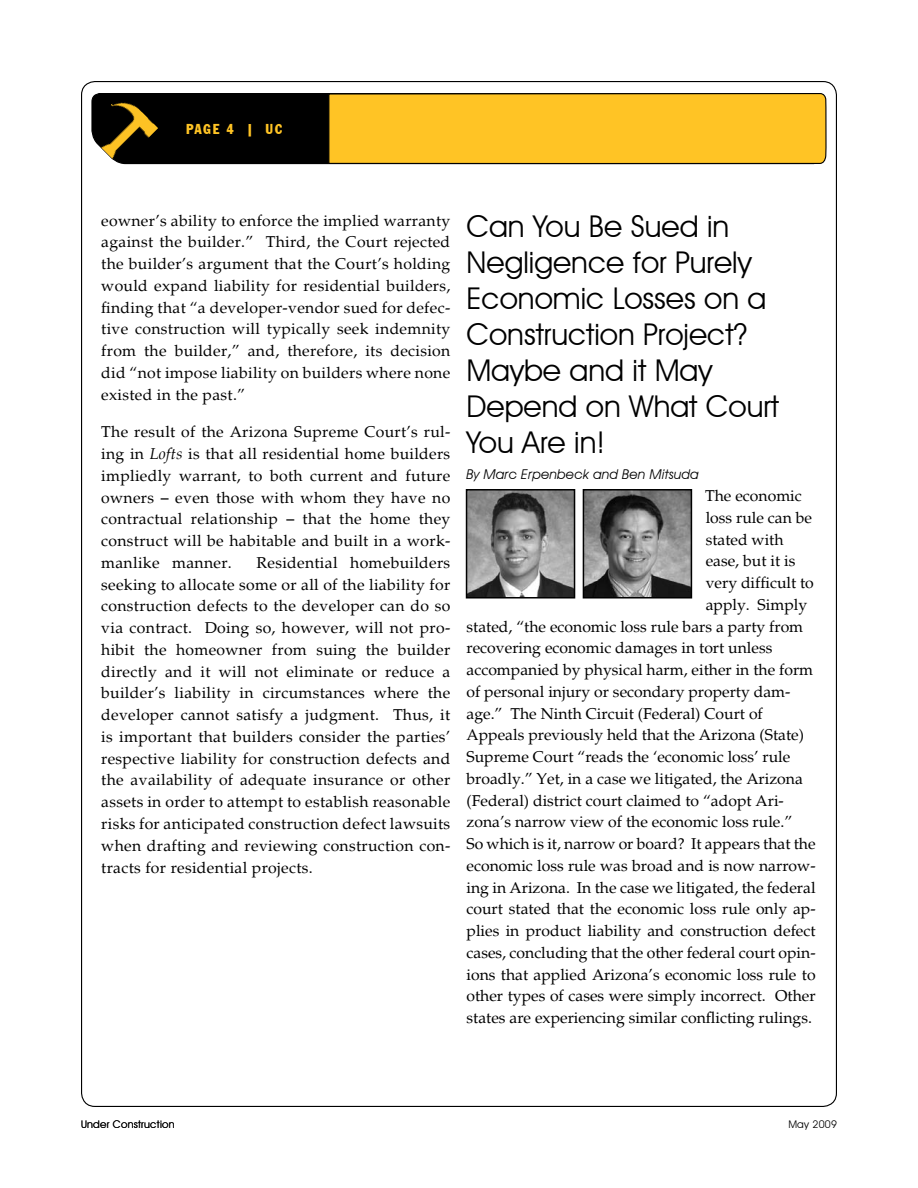
<style>
.page{position:relative;width:918px;height:1188px;background:#fff}
.page>*{position:absolute;margin:0;border:0;box-sizing:border-box;transform-origin:0 0}
.t1{font:30px/36px "Avant Garde IT Cby BT";color:#000}
.t2{font:15.75px/21.8px "Palatino";color:#000;text-align:justify}
.t3{font:15px "Franklin Cond Gothic";letter-spacing:.09em;color:#ffc425}
.t4{font:italic 13.5px "Avant Garde IT Cby BT";letter-spacing:.015em;color:#000}
.t5{font:10.5px "Avant Garde IT Cby BT";letter-spacing:.025em;color:#000}
.s1{font-style:italic}
</style>
<div class="page">
<div style="left:158px;top:93px;width:170px;height:72px;background:#000"></div>
<svg style="left:328px;top:93px;width:499px;height:72px;background:#f4bc26"></svg>
<img style="left:91px;top:93px;width:67px;height:72px">
<img style="left:469px;top:492px;width:103px;height:104px">
<div style="left:466px;top:489px;width:109px;height:110px;border:2px solid #000"></div>
<img style="left:586px;top:492px;width:103px;height:104px">
<div style="left:583px;top:489px;width:109px;height:110px;border:2px solid #000"></div>
<p class="t3" style="left:186px;top:120px;width:98px">PAGE 4 | UC</p>
<p class="t2" style="left:101px;top:210px;width:351px">eowner’s ability to enforce the implied warranty against the builder.” Third, the Court rejected the builder’s argument that the Court’s holding would expand liability for residential builders, finding that “a developer-vendor sued for defec&shy;tive construction will typically seek indemnity from the builder,” and, therefore, its decision did “not impose liability on builders where none existed in the past.”</p>
<p class="t2" style="left:101px;top:422px;width:351px">The result of the Arizona Supreme Court’s rul&shy;ing in <span class="s1">Lofts</span> is that all residential home builders impliedly warrant, to both current and future owners – even those with whom they have no contractual relationship – that the home they construct will be habitable and built in a work&shy;manlike manner.</p>
<p class="t2" style="left:101px;top:552px;width:351px;text-indent:155px">Residential homebuilders seeking to allocate some or all of the liability for construction defects to the developer can do so via contract. Doing so, however, will not pro&shy;hibit the homeowner from suing the builder directly and it will not eliminate or reduce a builder’s liability in circumstances where the developer cannot satisfy a judgment. Thus, it is important that builders consider the parties’ respective liability for construction defects and the availability of adequate insurance or other assets in order to attempt to establish reasonable risks for anticipated construction defect lawsuits when drafting and reviewing construction con&shy;tracts for residential projects.</p>
<h1 class="t1" style="left:467px;top:208px;width:314px">Can You Be Sued in<br>Negligence for Purely<br>Economic Losses on a<br>Construction Project?<br>Maybe and it May<br>Depend on What Court<br>You Are in!</h1>
<p class="t4" style="left:467px;top:466px;width:234px">By Marc Erpenbeck and Ben Mitsuda</p>
<p class="t2" style="left:705px;top:485px;width:98px">The economic</p>
<p class="t2" style="left:706px;top:507px;width:108px">loss rule can be</p>
<p class="t2" style="left:706px;top:529px;width:79px">stated with</p>
<p class="t2" style="left:706px;top:550px;width:91px">ease, but it is</p>
<p class="t2" style="left:706px;top:572px;width:110px">very difficult to</p>
<p class="t2" style="left:706px;top:594px;width:103px">apply. Simply</p>
<p class="t2" style="left:467px;top:616px;width:338px">stated, “the economic loss rule bars a party from</p>
<p class="t2" style="left:467px;top:637px;width:307px">recovering economic damages in tort unless</p>
<p class="t2" style="left:467px;top:659px;width:348px">accompanied by physical harm, either in the form</p>
<p class="t2" style="left:467px;top:681px;width:325px">of personal injury or secondary property dam-</p>
<p class="t2" style="left:467px;top:703px;width:298px">age.” The Ninth Circuit (Federal) Court of</p>
<p class="t2" style="left:467px;top:724px;width:339px">Appeals previously held that the Arizona (State)</p>
<p class="t2" style="left:467px;top:746px;width:325px">Supreme Court “reads the ‘economic loss’ rule</p>
<p class="t2" style="left:467px;top:768px;width:338px">broadly.” Yet, in a case we litigated, the Arizona</p>
<p class="t2" style="left:467px;top:790px;width:319px">(Federal) district court claimed to “adopt Ari-</p>
<p class="t2" style="left:467px;top:811px;width:327px">zona’s narrow view of the economic loss rule.”</p>
<p class="t2" style="left:467px;top:833px;width:351px">So which is it, narrow or board? It appears that the</p>
<p class="t2" style="left:467px;top:855px;width:351px">economic loss rule was broad and is now narrow-</p>
<p class="t2" style="left:467px;top:877px;width:351px">ing in Arizona. In the case we litigated, the federal</p>
<p class="t2" style="left:467px;top:898px;width:351px">court stated that the economic loss rule only ap-</p>
<p class="t2" style="left:467px;top:920px;width:351px">plies in product liability and construction defect</p>
<p class="t2" style="left:467px;top:942px;width:351px">cases, concluding that the other federal court opin-</p>
<p class="t2" style="left:467px;top:964px;width:351px">ions that applied Arizona’s economic loss rule to</p>
<p class="t2" style="left:467px;top:985px;width:351px">other types of cases were simply incorrect. Other</p>
<p class="t2" style="left:467px;top:1007px;width:347px">states are experiencing similar conflicting rulings.</p>
<p class="t5" style="left:81px;top:1117px;width:95px">Under Construction</p>
<p class="t5" style="left:788px;top:1117px;width:50px">May 2009</p>
</div>
